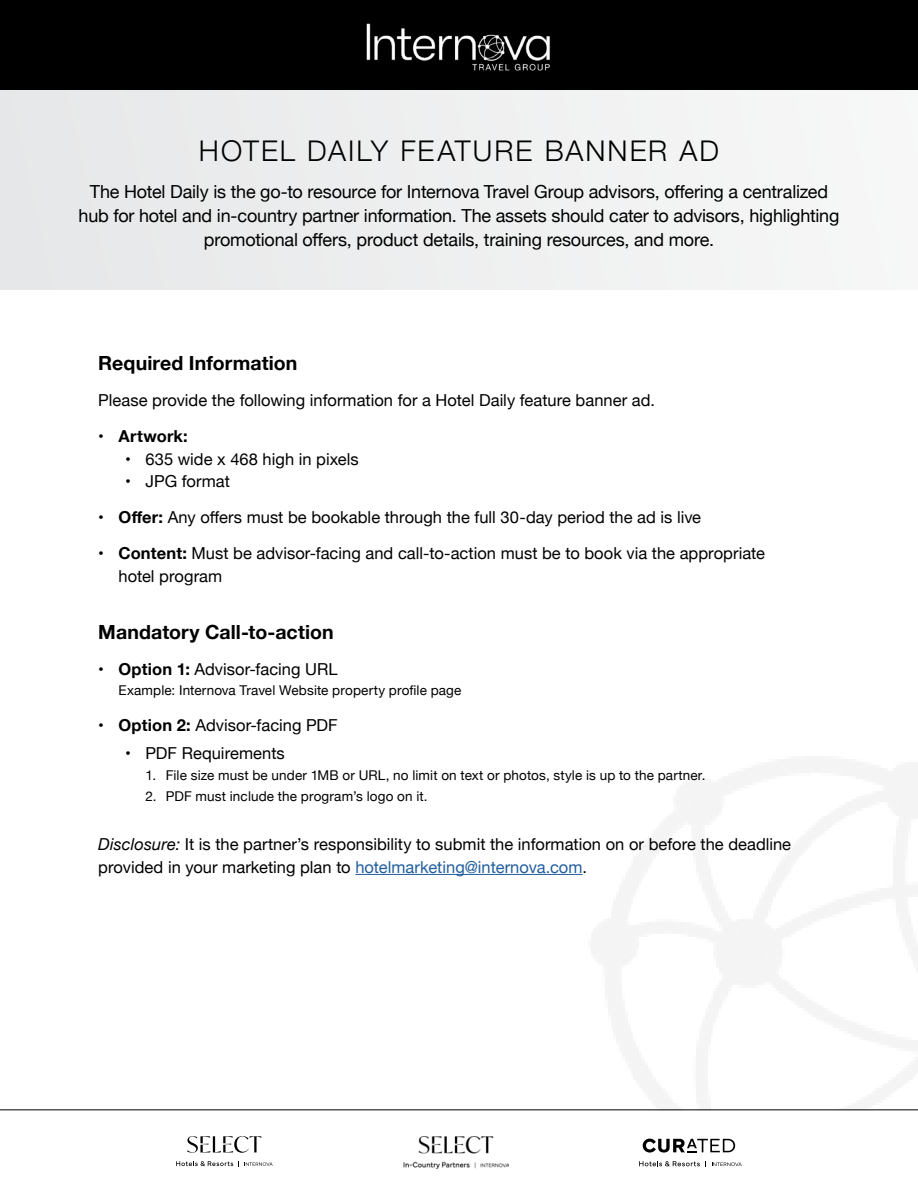
<style>
.page{position:relative;width:918px;height:1188px;background:#fff}
.page>*{position:absolute;margin:0;border:0;box-sizing:border-box;transform-origin:0 0}
.t1{font:300 28.5px "Helvetica Neue";letter-spacing:.07em;color:#000}
.t2{font:700 19.5px "Helvetica Neue";letter-spacing:.005em;color:#000}
.t3{font:18px/24px "Helvetica Neue";letter-spacing:-.01em;color:#000;text-align:center}
.t4{font:16.5px/22.5px "Helvetica Neue";color:#000}
.t5{font:700 16.5px "Helvetica Neue";letter-spacing:.015em;color:#000}
.t6{font:13.5px "Helvetica Neue";letter-spacing:.01em;color:#000}
.s1{font-weight:700}
.s2{font-style:italic}
.s3{color:#215e9e}
</style>
<div class="page">
<div style="left:0;top:90px;width:918px;height:200px;background:#efeff0"></div>
<div style="left:0;top:0;width:918px;height:89px;background:#000"></div>
<img style="left:366px;top:23px;width:184px;height:48px">
<hr style="left:355px;top:874px;width:228px;height:1px;background:#215e9e">
<hr style="left:0;top:1110px;width:918px;height:1px;background:#000">
<svg style="left:176px;top:1161px;width:57px;height:5px"></svg>
<svg style="left:244px;top:1162px;width:29px;height:4px"></svg>
<svg style="left:187px;top:1136px;width:74px;height:17px"></svg>
<img style="left:403px;top:1136px;width:106px;height:32px">
<svg style="left:639px;top:1161px;width:61px;height:5px"></svg>
<svg style="left:712px;top:1162px;width:30px;height:4px"></svg>
<svg style="left:643px;top:1139px;width:92px;height:14px"></svg>
<img style="left:583px;top:756px;width:335px;height:354px">
<h1 class="t1" style="left:199px;top:128px;width:522px">HOTEL DAILY FEATURE BANNER AD</h1>
<p class="t3" style="left:79px;top:181px;width:762px">The Hotel Daily is the go-to resource for Internova Travel Group advisors, offering a centralized hub for hotel and in-country partner information. The assets should cater to advisors, highlighting promotional offers, product details, training resources, and more.</p>
<p class="t2" style="left:98px;top:348px;width:201px">Required Information</p>
<p class="t4" style="left:98px;top:390px;width:558px">Please provide the following information for a Hotel Daily feature banner ad.</p>
<p class="t5" style="left:98px;top:423px;width:91px">• Artwork:</p>
<p class="t4" style="left:125px;top:448px;width:235px">• 635 wide x 468 high in pixels</p>
<p class="t4" style="left:125px;top:471px;width:106px">• JPG format</p>
<p class="t4" style="left:98px;top:507px;width:604px"><span class="s1">• Offer:</span> Any offers must be bookable through the full 30-day period the ad is live</p>
<p class="t4" style="left:119px;top:543px;width:648px;text-indent:-20px"><span class="s1">• Content:</span> Must be advisor-facing and call-to-action must be to book via the appropriate hotel program</p>
<p class="t2" style="left:98px;top:617px;width:237px">Mandatory Call-to-action</p>
<p class="t4" style="left:98px;top:659px;width:241px"><span class="s1">• Option 1:</span> Advisor-facing URL</p>
<p class="t6" style="left:119px;top:681px;width:344px">Example: Internova Travel Website property profile page</p>
<p class="t4" style="left:98px;top:715px;width:241px"><span class="s1">• Option 2:</span> Advisor-facing PDF</p>
<p class="t4" style="left:125px;top:743px;width:161px">• PDF Requirements</p>
<p class="t6" style="left:146px;top:766px;width:561px">1. File size must be under 1MB or URL, no limit on text or photos, style is up to the partner.</p>
<p class="t6" style="left:146px;top:786px;width:284px">2. PDF must include the program’s logo on it.</p>
<p class="t4" style="left:98px;top:834px;width:694px"><span class="s2">Disclosure:</span> It is the partner’s responsibility to submit the information on or before the deadline provided in your marketing plan to <span class="s3">hotelmarketing@internova.com</span>.</p>
</div>
